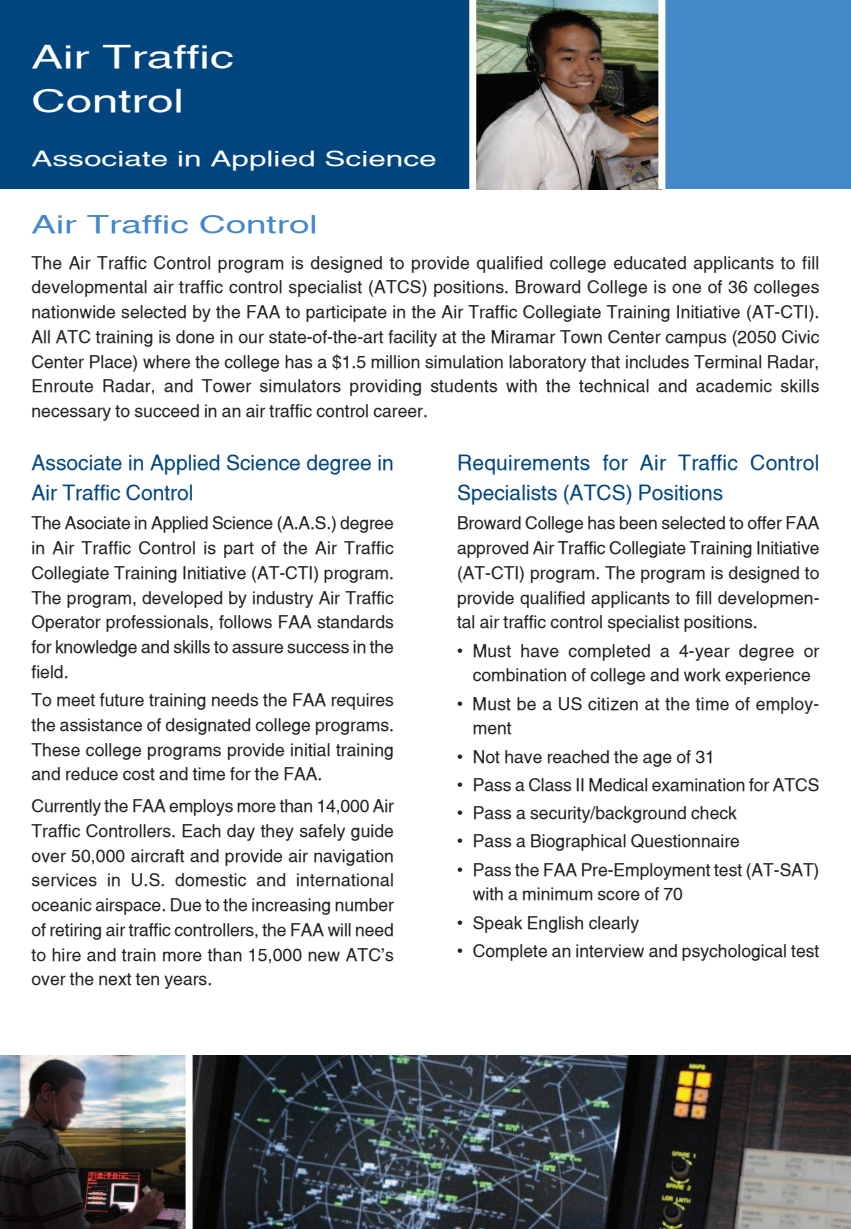
<style>
.page{position:relative;width:851px;height:1229px;background:#fff}
.page>*{position:absolute;margin:0;border:0;box-sizing:border-box;transform-origin:0 0}
.t1{font:31.5px/44.4px "Alps Extended Normal";color:#fff}
.t2{font:24.5px "Alps Extended Normal";color:#4488c7}
.t3{font:21px/29.8px "Alps Normal";color:#01457f}
.t4{font:21px "Alps Extended Normal";color:#fff}
.t5{font:17.5px/24.7px "Alps Normal";color:#231f20;text-align:justify}
</style>
<div class="page">
<div style="left:0;top:0;width:472px;height:189px;background:#01457f"></div>
<div style="left:662px;top:0;width:188px;height:189px;background:#4488c7"></div>
<img style="left:476px;top:0;width:182px;height:189px">
<div style="left:658px;top:0;width:7px;height:189px;background:#fff"></div>
<div style="left:469px;top:0;width:7px;height:196px;background:#fff"></div>
<img style="left:192px;top:1055px;width:658px;height:173px">
<img style="left:0;top:1055px;width:186px;height:173px">
<h1 class="t1" style="left:31px;top:34px;width:204px">Air Traffic<br>Control</h1>
<p class="t4" style="left:32px;top:146px;width:407px">Associate in Applied Science</p>
<h2 class="t2" style="left:32px;top:210px;width:288px">Air Traffic Control</h2>
<p class="t5" style="left:31px;top:250px;width:789px">the Air traffic Control program is designed to provide qualified college educated applicants to fill developmental air traffic control specialist (AtCS) positions. Broward College is one of 36 colleges nationwide selected by the FAA to participate in the Air traffic Collegiate training Initiative (At-CtI).<br>All AtC training is done in our state-of-the-art facility at the miramar town Center campus (2050 Civic Center place) where the college has a $1.5 million simulation laboratory that includes terminal Radar, enroute Radar, and tower simulators providing students with the technical and academic skills necessary to succeed in an air traffic control career.</p>
<p class="t3" style="left:32px;top:447px;width:364px">Associate in Applied Science degree in<br>Air traffic Control</p>
<p class="t5" style="left:31px;top:511px;width:364px">the Asociate in Applied Science (A.A.S.) degree in Air traffic Control is part of the Air traffic Collegiate training Initiative (At-CtI) program. the program, developed by industry Air traffic operator professionals, follows FAA standards for knowledge and skills to assure success in the field.</p>
<p class="t5" style="left:31px;top:687px;width:364px">to meet future training needs the FAA requires the assistance of designated college programs. these college programs provide initial training and reduce cost and time for the FAA.</p>
<p class="t5" style="left:31px;top:793px;width:364px">Currently the FAA employs more than 14,000 Air traffic Controllers. each day they safely guide over 50,000 aircraft and provide air navigation services in u.S. domestic and international oceanic airspace. Due to the increasing number of retiring air traffic controllers, the FAA will need to hire and train more than 15,000 new AtC’s over the next ten years.</p>
<p class="t3" style="left:457px;top:447px;width:364px">Requirements for Air traffic Control<br>Specialists (AtCS) positions</p>
<p class="t5" style="left:457px;top:511px;width:364px">Broward College has been selected to offer FAA approved Air traffic Collegiate training Initiative (At-CtI) program. the program is designed to provide qualified applicants to fill developmen&shy;tal air traffic control specialist positions.</p>
<p class="t5" style="left:457px;top:638px;width:364px;text-align:center">• must have completed a 4-year degree or combination of college and work experience</p>
<p class="t5" style="left:472px;top:691px;width:348px;text-indent:-16px">• must be a uS citizen at the time of employ&shy;ment</p>
<p class="t5" style="left:457px;top:744px;width:259px">• Not have reached the age of 31</p>
<p class="t5" style="left:457px;top:772px;width:364px">• pass a Class II medical examination for AtCS</p>
<p class="t5" style="left:457px;top:800px;width:281px">• pass a security/background check</p>
<p class="t5" style="left:457px;top:828px;width:284px">• pass a Biographical Questionnaire</p>
<p class="t5" style="left:472px;top:857px;width:348px;text-indent:-16px">• pass the FAA pre-employment test (At-SAt) with a minimum score of 70</p>
<p class="t5" style="left:457px;top:910px;width:184px">• Speak english clearly</p>
<p class="t5" style="left:457px;top:938px;width:364px">• Complete an interview and psychological test</p>
</div>
